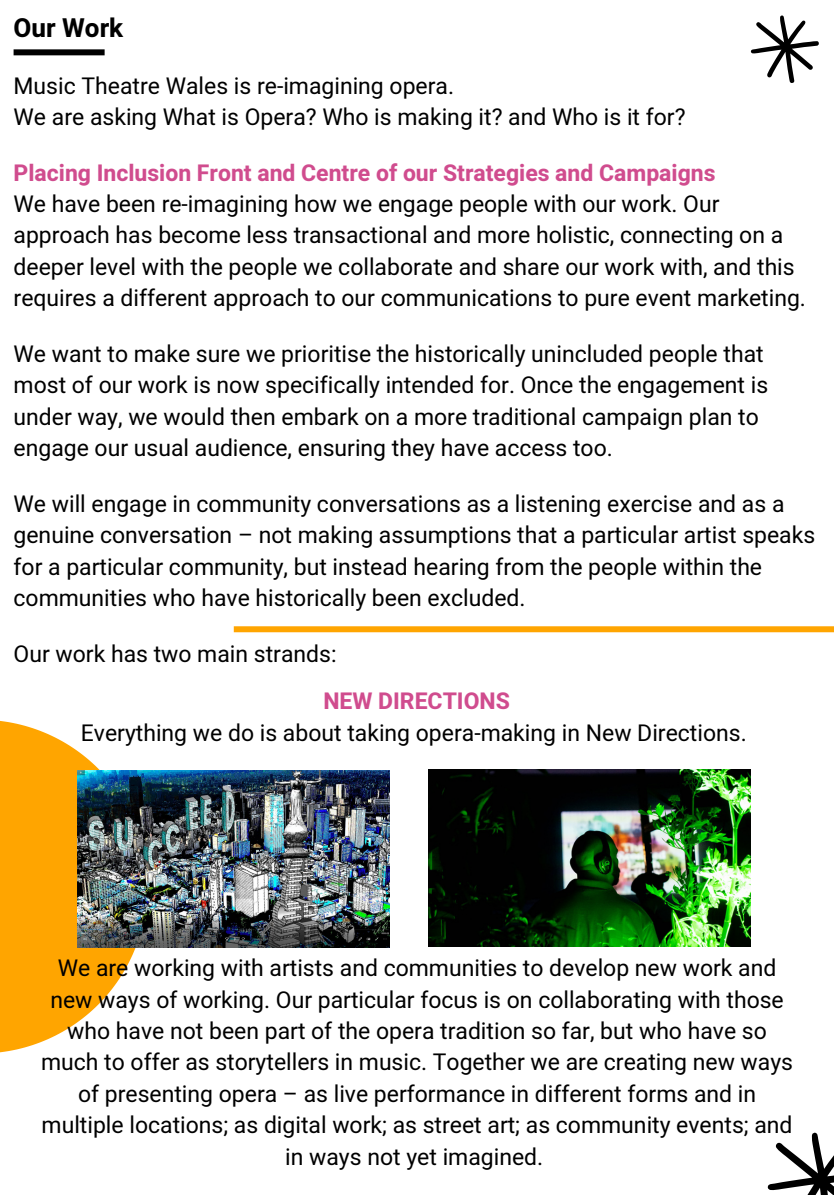
<style>
.page{position:relative;width:834px;height:1196px;background:#fff}
.page>*{position:absolute;margin:0;border:0;box-sizing:border-box;transform-origin:0 0}
.t1{font:700 26px "Heebo";color:#000}
.t2{font:23px/31.4px "Heebo";color:#000}
.t3{font:700 23px "Heebo";color:#d04c8e}
</style>
<div class="page">
<svg style="left:751px;top:15px;width:68px;height:68px"></svg>
<svg style="left:767px;top:1132px;width:66px;height:62px"></svg>
<svg style="left:0;top:720px;width:147px;height:333px;fill:#ffa500"></svg>
<div style="left:14px;top:49px;width:91px;height:6px;background:#000"></div>
<img style="left:78px;top:770px;width:311px;height:177px">
<img style="left:429px;top:769px;width:322px;height:177px">
<div style="left:234px;top:626px;width:599px;height:6px;background:#ffa500"></div>
<p class="t1" style="left:14px;top:9px;width:111px">Our Work</p>
<p class="t2" style="left:14px;top:71px;width:442px">Music Theatre Wales is re-imagining opera.</p>
<p class="t2" style="left:14px;top:102px;width:673px">We are asking What is Opera? Who is making it? and Who is it for?</p>
<p class="t3" style="left:14px;top:156px;width:703px">Placing Inclusion Front and Centre of our Strategies and Campaigns</p>
<p class="t2" style="left:14px;top:189px;width:794px">We have been re-imagining how we engage people with our work. Our approach has become less transactional and more holistic, connecting on a deeper level with the people we collaborate and share our work with, and this requires a different approach to our communications to pure event marketing.</p>
<p class="t2" style="left:14px;top:339px;width:756px">We want to make sure we prioritise the historically unincluded people that most of our work is now specifically intended for. Once the engagement is under way, we would then embark on a more traditional campaign plan to engage our usual audience, ensuring they have access too.</p>
<p class="t2" style="left:14px;top:489px;width:803px">We will engage in community conversations as a listening exercise and as a genuine conversation – not making assumptions that a particular artist speaks for a particular community, but instead hearing from the people within the communities who have historically been excluded.</p>
<p class="t2" style="left:14px;top:638px;width:324px">Our work has two main strands:</p>
<p class="t3" style="left:323px;top:685px;width:188px">NEW DIRECTIONS</p>
<p class="t2" style="left:81px;top:718px;width:667px">Everything we do is about taking opera-making in New Directions.</p>
<p class="t2" style="left:41px;top:953px;width:753px;text-align:center">We are working with artists and communities to develop new work and new ways of working. Our particular focus is on collaborating with those who have not been part of the opera tradition so far, but who have so much to offer as storytellers in music. Together we are creating new ways of presenting opera – as live performance in different forms and in multiple locations; as digital work; as street art; as community events; and in ways not yet imagined.</p>
</div>
